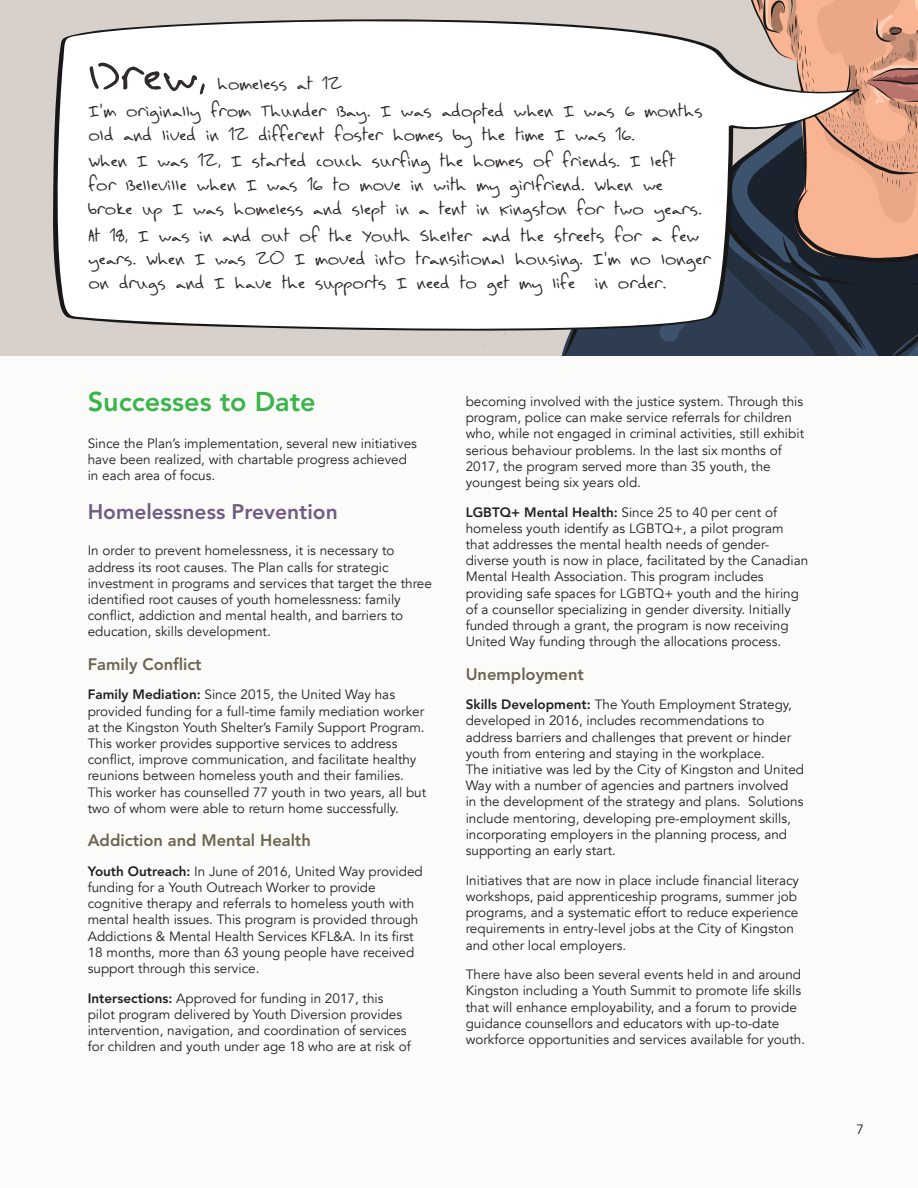
<style>
.page{position:relative;width:918px;height:1188px;background:#fbfbfa}
.page>*{position:absolute;margin:0;border:0;box-sizing:border-box;transform-origin:0 0}
.t1{font:54.9px "FG Chris";color:#2f2a2b}
.t2{font:800 27px "Avenir LT Std";color:#39b54a}
.t3{font:800 21px "Avenir LT Std";color:#715b82}
.t4{font:19.8px/23.9px "FG Chris";color:#2f2a2b}
.t5{font:800 16.5px "Avenir LT Std";color:#6e6350}
.t6{font:13.5px/16.2px "Avenir";color:#231f20}
.s1{font-family:"Avenir LT Std";font-weight:800}
</style>
<div class="page">
<div style="left:0;top:0;width:918px;height:355px;background:#d7d0cb"></div>
<svg style="left:751px;top:0;width:167px;height:102px;background:#d2977e"></svg>
<svg style="left:482px;top:102px;width:436px;height:253px;background:#876e67"></svg>
<svg style="left:482px;top:5px;width:375px;height:337px"></svg>
<svg style="left:53px;top:18px;width:808px;height:313px;background:#e5e2e1"></svg>
<h1 class="t1" style="left:88px;top:34px;width:121px">Drew,</h1>
<h3 class="t4" style="left:88px;top:70px;width:616px;line-height:26.7px;text-indent:129px">homeless at 12<br>I’m originally from Thunder Bay. I was adopted when I was 6 months</h3>
<h3 class="t4" style="left:88px;top:120px;width:588px;line-height:26.7px">old and lived in 12 different foster homes by the time I was 16.<br>When I was 12, I started couch surfing the homes of friends. I left</h3>
<h3 class="t4" style="left:88px;top:172px;width:615px">for Belleville when I was 16 to move in with my girlfriend. When we broke up I was homeless and slept in a tent in Kingston for two years.</h3>
<h3 class="t4" style="left:88px;top:222px;width:624px">At 18, I was in and out of the Youth Shelter and the streets for a few years. When I was 20 I moved into transitional housing. I’m no longer on drugs and I have the supports I need to get my life in order.</h3>
<h2 class="t2" style="left:88px;top:386px;width:229px">Successes to Date</h2>
<p class="t6" style="left:88px;top:435px;width:331px">Since the Plan’s implementation, several new initiatives have been realized, with chartable progress achieved in each area of focus.</p>
<h3 class="t3" style="left:88px;top:499px;width:252px">Homelessness Prevention</h3>
<p class="t6" style="left:88px;top:543px;width:346px">In order to prevent homelessness, it is necessary to address its root causes. The Plan calls for strategic investment in programs and services that target the three identified root causes of youth homelessness: family conflict, addiction and mental health, and barriers to education, skills development.</p>
<p class="t5" style="left:88px;top:654px;width:115px">Family Conflict</p>
<p class="t6" style="left:88px;top:687px;width:340px"><span class="s1">Family Mediation:</span> Since 2015, the United Way has provided funding for a full-time family mediation worker at the Kingston Youth Shelter’s Family Support Program.<br>This worker provides supportive services to address conflict, improve communication, and facilitate healthy reunions between homeless youth and their families.<br>This worker has counselled 77 youth in two years, all but two of whom were able to return home successfully.</p>
<p class="t5" style="left:88px;top:831px;width:225px">Addiction and Mental Health</p>
<p class="t6" style="left:88px;top:863px;width:337px"><span class="s1">Youth Outreach:</span> In June of 2016, United Way provided funding for a Youth Outreach Worker to provide cognitive therapy and referrals to homeless youth with mental health issues. This program is provided through Addictions &amp; Mental Health Services KFL&amp;A. In its first 18 months, more than 63 young people have received support through this service.</p>
<p class="t6" style="left:88px;top:990px;width:325px"><span class="s1">Intersections:</span> Approved for funding in 2017, this pilot program delivered by Youth Diversion provides intervention, navigation, and coordination of services for children and youth under age 18 who are at risk of</p>
<p class="t6" style="left:466px;top:393px;width:340px">becoming involved with the justice system. Through this program, police can make service referrals for children who, while not engaged in criminal activities, still exhibit serious behaviour problems. In the last six months of 2017, the program served more than 35 youth, the youngest being six years old.</p>
<p class="t6" style="left:466px;top:504px;width:344px"><span class="s1">LGBTQ+ Mental Health:</span> Since 25 to 40 per cent of homeless youth identify as LGBTQ+, a pilot program that addresses the mental health needs of gender&shy;diverse youth is now in place, facilitated by the Canadian Mental Health Association. This program includes providing safe spaces for LGBTQ+ youth and the hiring of a counsellor specializing in gender diversity. Initially funded through a grant, the program is now receiving United Way funding through the allocations process.</p>
<p class="t5" style="left:466px;top:664px;width:120px">Unemployment</p>
<p class="t6" style="left:466px;top:697px;width:340px"><span class="s1">Skills Development:</span> The Youth Employment Strategy, developed in 2016, includes recommendations to address barriers and challenges that prevent or hinder youth from entering and staying in the workplace.<br>The initiative was led by the City of Kingston and United Way with a number of agencies and partners involved<br>in the development of the strategy and plans. Solutions include mentoring, developing pre-employment skills, incorporating employers in the planning process, and supporting an early start.</p>
<p class="t6" style="left:466px;top:872px;width:335px">Initiatives that are now in place include financial literacy workshops, paid apprenticeship programs, summer job programs, and a systematic effort to reduce experience requirements in entry-level jobs at the City of Kingston and other local employers.</p>
<p class="t6" style="left:466px;top:967px;width:341px">There have also been several events held in and around Kingston including a Youth Summit to promote life skills that will enhance employability, and a forum to provide guidance counsellors and educators with up-to-date workforce opportunities and services available for youth.</p>
<p class="t6" style="left:856px;top:1122px;width:9px">7</p>
</div>
